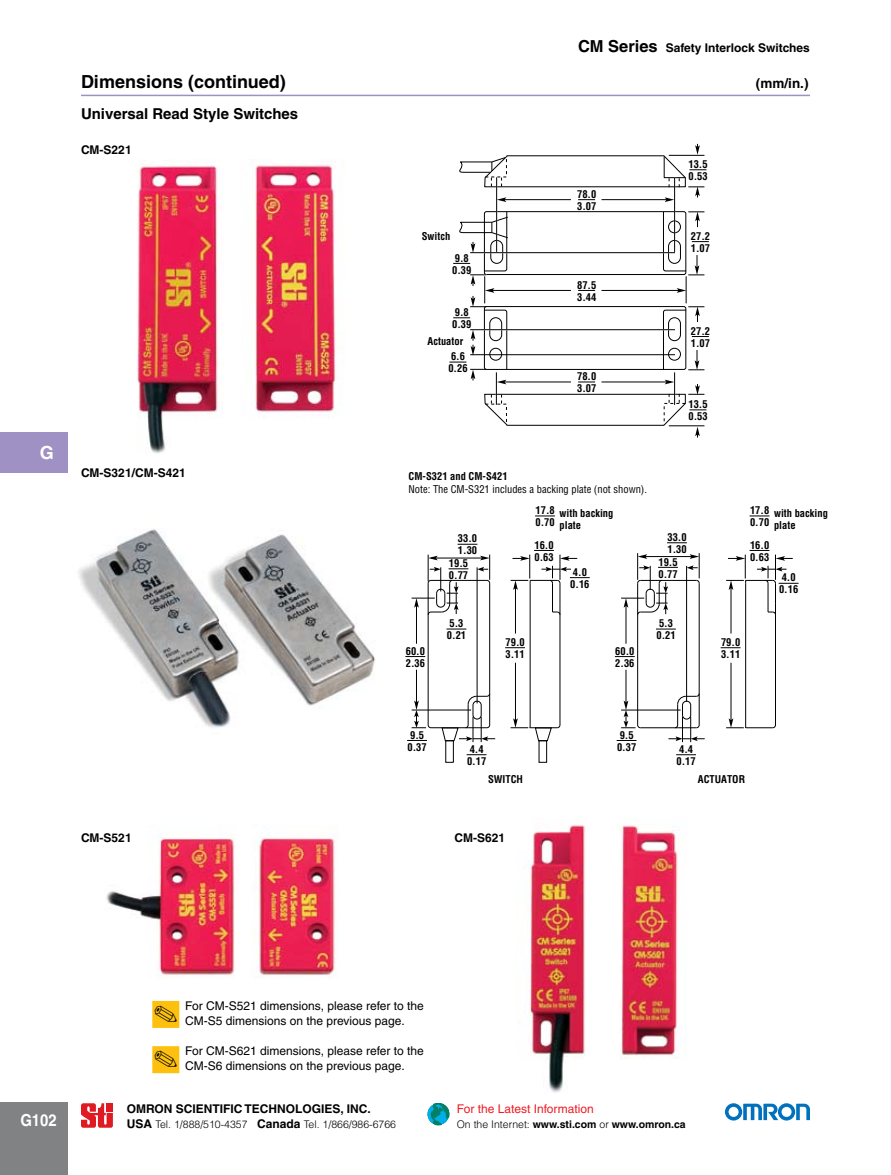
<style>
.page{position:relative;width:891px;height:1175px;background:#fff}
.page>*{position:absolute;margin:0;border:0;box-sizing:border-box;transform-origin:0 0}
.t1{font:700 18px "Helvetica";color:#000}
.t2{font:700 18px "Helvetica";color:#fff}
.t3{font:700 16.5px "Helvetica";color:#fff;scale:.9 1}
.t4{font:700 15px "Helvetica";color:#000}
.t5{font:700 13.5px "Helvetica";color:#000}
.t6{font:12px "Helvetica";color:#000}
.t7{font:700 12px "Helvetica";color:#000}
.t8{font:12px "Helvetica";color:#ed1c24}
.t9{font:700 condensed 10.5px/12px "Helvetica";color:#000}
.t10{font:condensed 10.5px "Helvetica";color:#000}
.t11{font:300 10.5px "Helvetica";color:#000}
.t12{font:700 10.5px "Helvetica";color:#000}
.s1{font-size:16.5px}
.s2{font-weight:700;font-size:12px}
.s3{font-weight:300}
</style>
<div class="page">
<div style="left:428px;top:1103px;width:21px;height:21px;background:#02abe0;border-radius:50%"></div>
<div style="left:428px;top:1104px;width:20px;height:20px;background:#00afe7;border-radius:50%"></div>
<svg style="left:431px;top:1103px;width:18px;height:22px"></svg>
<svg style="left:725px;top:1103px;width:85px;height:17px"></svg>
<svg style="left:81px;top:1103px;width:32px;height:24px"></svg>
<div style="left:107px;top:1103px;width:6px;height:8px;background:#df1a22"></div>
<div style="left:0;top:432px;width:68px;height:40px;background:#a091c5"></div>
<div style="left:0;top:1102px;width:68px;height:72px;background:#808284"></div>
<hr style="left:81px;top:95px;width:729px;height:1px;background:#a091c5">
<img style="left:137px;top:159px;width:207px;height:295px">
<img style="left:106px;top:826px;width:232px;height:152px">
<img style="left:527px;top:825px;width:151px;height:268px">
<div style="left:153px;top:1001px;width:26px;height:26px;background:#fec00f"></div>
<div style="left:152px;top:1000px;width:27px;height:28px;border:2px solid #fec00f"></div>
<hr style="left:496px;top:177px;width:1px;height:75px;background:#000">
<hr style="left:674px;top:177px;width:1px;height:75px;background:#000">
<svg style="left:459px;top:144px;width:247px;height:58px"></svg>
<svg style="left:449px;top:211px;width:260px;height:226px"></svg>
<img style="left:78px;top:529px;width:297px;height:199px">
<div style="left:445px;top:740px;width:9px;height:22px;border:1px solid #000"></div>
<div style="left:539px;top:740px;width:8px;height:22px;border:1px solid #000"></div>
<hr style="left:428px;top:615px;width:1px;height:110px;background:#000">
<hr style="left:431px;top:727px;width:34px;height:1px;background:#000">
<hr style="left:489px;top:583px;width:1px;height:110px;background:#000">
<hr style="left:452px;top:580px;width:35px;height:1px;background:#000">
<hr style="left:412px;top:709px;width:59px;height:1px;background:#000">
<hr style="left:477px;top:567px;width:1px;height:136px;background:#000">
<hr style="left:530px;top:583px;width:1px;height:142px;background:#000">
<hr style="left:560px;top:615px;width:1px;height:110px;background:#000">
<hr style="left:637px;top:615px;width:1px;height:110px;background:#000">
<hr style="left:699px;top:583px;width:1px;height:110px;background:#000">
<hr style="left:662px;top:580px;width:34px;height:1px;background:#000">
<hr style="left:640px;top:727px;width:35px;height:1px;background:#000">
<hr style="left:745px;top:583px;width:1px;height:142px;background:#000">
<hr style="left:775px;top:615px;width:1px;height:110px;background:#000">
<svg style="left:405px;top:656px;width:20px;height:1px"></svg>
<svg style="left:505px;top:647px;width:20px;height:1px"></svg>
<svg style="left:458px;top:544px;width:19px;height:1px"></svg>
<svg style="left:447px;top:629px;width:19px;height:1px"></svg>
<svg style="left:407px;top:740px;width:20px;height:1px"></svg>
<svg style="left:467px;top:754px;width:19px;height:1px"></svg>
<hr style="left:416px;top:602px;width:1px;height:41px;background:#000">
<hr style="left:515px;top:585px;width:1px;height:48px;background:#000">
<hr style="left:515px;top:662px;width:1px;height:61px;background:#000">
<svg style="left:511px;top:718px;width:50px;height:24px"></svg>
<svg style="left:721px;top:647px;width:20px;height:1px"></svg>
<hr style="left:731px;top:585px;width:1px;height:48px;background:#000">
<hr style="left:731px;top:662px;width:1px;height:61px;background:#000">
<svg style="left:726px;top:718px;width:50px;height:10px"></svg>
<svg style="left:441px;top:692px;width:54px;height:50px"></svg>
<svg style="left:676px;top:754px;width:20px;height:1px"></svg>
<svg style="left:668px;top:692px;width:37px;height:50px"></svg>
<svg style="left:656px;top:629px;width:20px;height:1px"></svg>
<hr style="left:416px;top:669px;width:1px;height:36px;background:#000">
<svg style="left:412px;top:700px;width:20px;height:28px"></svg>
<hr style="left:621px;top:709px;width:60px;height:1px;background:#000">
<svg style="left:615px;top:656px;width:20px;height:1px"></svg>
<svg style="left:617px;top:740px;width:20px;height:1px"></svg>
<hr style="left:626px;top:602px;width:1px;height:41px;background:#000">
<hr style="left:626px;top:669px;width:1px;height:36px;background:#000">
<svg style="left:621px;top:700px;width:20px;height:28px"></svg>
<hr style="left:431px;top:558px;width:53px;height:1px;background:#000">
<svg style="left:412px;top:554px;width:56px;height:61px"></svg>
<svg style="left:477px;top:554px;width:14px;height:30px"></svg>
<hr style="left:686px;top:566px;width:1px;height:136px;background:#000">
<svg style="left:667px;top:542px;width:20px;height:1px"></svg>
<hr style="left:641px;top:556px;width:53px;height:1px;background:#000">
<svg style="left:621px;top:553px;width:57px;height:62px"></svg>
<svg style="left:687px;top:553px;width:13px;height:31px"></svg>
<svg style="left:511px;top:550px;width:79px;height:65px"></svg>
<svg style="left:750px;top:515px;width:19px;height:1px"></svg>
<svg style="left:726px;top:550px;width:73px;height:65px"></svg>
<svg style="left:535px;top:515px;width:20px;height:1px"></svg>
<div style="left:153px;top:1046px;width:26px;height:26px;background:#fec00f"></div>
<div style="left:152px;top:1046px;width:27px;height:27px;border:2px solid #fec00f"></div>
<svg style="left:176px;top:1004px;width:1px;height:17px"></svg>
<svg style="left:176px;top:1050px;width:1px;height:16px"></svg>
<h1 class="t2" style="left:40px;top:442px;width:14px">G</h1>
<p class="t7" style="left:578px;top:40px;width:233px"><span class="s1">CM Series</span> Safety Interlock Switches</p>
<h1 class="t1" style="left:81px;top:71px;width:206px">Dimensions (continued)</h1>
<p class="t5" style="left:756px;top:75px;width:54px">(mm/in.)</p>
<h3 class="t4" style="left:81px;top:105px;width:219px">Universal Read Style Switches</h3>
<p class="t7" style="left:81px;top:142px;width:52px">CM-S221</p>
<p class="t7" style="left:81px;top:465px;width:106px">CM-S321/CM-S421</p>
<p class="t9" style="left:422px;top:230px;width:30px">Switch</p>
<p class="t9" style="left:452px;top:252px;width:21px">9.8<br>0.39</p>
<p class="t9" style="left:452px;top:306px;width:21px">9.8<br>0.39</p>
<p class="t9" style="left:448px;top:350px;width:21px">6.6<br>0.26</p>
<p class="t9" style="left:428px;top:335px;width:37px">Actuator</p>
<p class="t9" style="left:577px;top:188px;width:21px">78.0<br>3.07</p>
<p class="t9" style="left:577px;top:279px;width:21px">87.5<br>3.44</p>
<p class="t9" style="left:577px;top:370px;width:21px">78.0<br>3.07</p>
<p class="t9" style="left:688px;top:158px;width:21px">13.5<br>0.53</p>
<p class="t9" style="left:691px;top:230px;width:21px">27.2<br>1.07</p>
<p class="t9" style="left:691px;top:325px;width:21px">27.2<br>1.07</p>
<p class="t9" style="left:688px;top:398px;width:21px">13.5<br>0.53</p>
<p class="t9" style="left:409px;top:469px;width:101px">CM-S321 and CM-S421</p>
<p class="t10" style="left:409px;top:482px;width:240px">Note: The CM-S321 includes a backing plate (not shown).</p>
<p class="t9" style="left:536px;top:504px;width:21px">17.8<br>0.70</p>
<p class="t9" style="left:560px;top:507px;width:55px">with backing plate</p>
<p class="t9" style="left:458px;top:532px;width:21px">33.0<br>1.30</p>
<p class="t9" style="left:534px;top:539px;width:21px">16.0<br>0.63</p>
<p class="t9" style="left:449px;top:557px;width:21px">19.5<br>0.77</p>
<p class="t9" style="left:570px;top:566px;width:21px">4.0<br>0.16</p>
<p class="t9" style="left:667px;top:531px;width:21px">33.0</p>
<p class="t9" style="left:667px;top:543px;width:21px">1.30</p>
<p class="t9" style="left:658px;top:555px;width:21px">19.5</p>
<p class="t9" style="left:658px;top:567px;width:21px">0.77</p>
<p class="t9" style="left:750px;top:504px;width:21px">17.8<br>0.70</p>
<p class="t9" style="left:774px;top:507px;width:55px">with backing plate</p>
<p class="t9" style="left:750px;top:539px;width:21px">16.0<br>0.63</p>
<p class="t9" style="left:779px;top:571px;width:21px">4.0<br>0.16</p>
<p class="t9" style="left:447px;top:617px;width:21px">5.3<br>0.21</p>
<p class="t9" style="left:406px;top:645px;width:21px">60.0<br>2.36</p>
<p class="t9" style="left:506px;top:636px;width:21px">79.0<br>3.11</p>
<p class="t9" style="left:615px;top:645px;width:21px">60.0<br>2.36</p>
<p class="t9" style="left:656px;top:617px;width:21px">5.3<br>0.21</p>
<p class="t9" style="left:721px;top:636px;width:21px">79.0<br>3.11</p>
<p class="t9" style="left:408px;top:728px;width:21px">9.5<br>0.37</p>
<p class="t9" style="left:467px;top:743px;width:21px">4.4<br>0.17</p>
<p class="t9" style="left:617px;top:728px;width:21px">9.5<br>0.37</p>
<p class="t9" style="left:677px;top:743px;width:21px">4.4<br>0.17</p>
<p class="t9" style="left:488px;top:773px;width:37px">SWITCH</p>
<p class="t9" style="left:698px;top:773px;width:49px">ACTUATOR</p>
<p class="t7" style="left:81px;top:830px;width:52px">CM-S521</p>
<p class="t7" style="left:454px;top:830px;width:52px">CM-S621</p>
<h2 class="t3" style="left:20px;top:1109px;width:42px">G102</h2>
<p class="t6" style="left:185px;top:999px;width:240px">For CM-S521 dimensions, please refer to the</p>
<p class="t6" style="left:185px;top:1013px;width:221px">CM-S5 dimensions on the previous page.</p>
<p class="t6" style="left:185px;top:1044px;width:240px">For CM-S621 dimensions, please refer to the</p>
<p class="t6" style="left:185px;top:1058px;width:221px">CM-S6 dimensions on the previous page.</p>
<p class="t7" style="left:127px;top:1101px;width:246px">Omron Scientific Technologies, Inc.</p>
<p class="t11" style="left:127px;top:1117px;width:271px"><span class="s2">USA</span> Tel. 1/888/510-4357 <span class="s2">Canada</span> Tel. 1/866/986-6766</p>
<p class="t8" style="left:457px;top:1101px;width:138px">For the Latest Information</p>
<p class="t12" style="left:457px;top:1117px;width:231px"><span class="s3">On the Internet:</span> www.sti.com <span class="s3">or</span> www.omron.ca</p>
</div>
